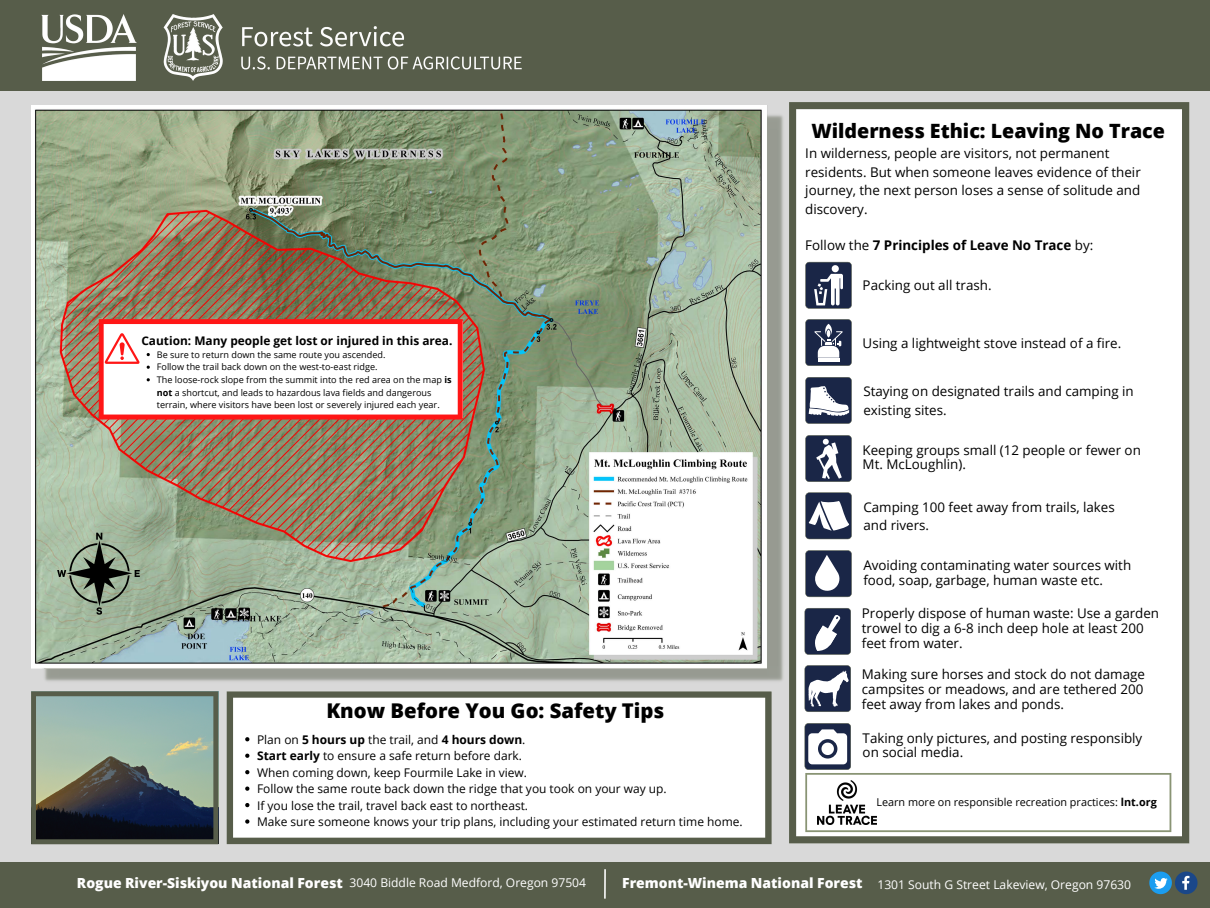
<style>
.page{position:relative;width:1210px;height:908px;background:#fff}
.page>*{position:absolute;margin:0;border:0;box-sizing:border-box;transform-origin:0 0}
.t1{font:800 20.3px "Open Sans";color:#000}
.t2{font:800 19.67px "Open Sans";color:#000}
.t3{font:800 13.93px "Open Sans";color:#fff}
.t4{font:13.37px/14.7px "Open Sans";color:#000}
.t5{font:700 13.37px "Open Sans";color:#000}
.t6{font:12.11px "Open Sans";color:#fff}
.t7{font:12.07px "Open Sans";color:#fff}
.t8{font:11.97px "Open Sans";color:#000}
.t9{font:700 11.86px "Open Sans";color:#000}
.t10{font:10.81px "Open Sans";color:#000}
.t11{font:10.61px "Open Sans";color:#000}
.t12{font:9.06px/12.6px "Open Sans";color:#000}
.s1{font-weight:400}
.s2{font-weight:700}
</style>
<div class="page">
<div style="left:0;top:0;width:1210px;height:907px;background:#d9d9d9"></div>
<div style="left:0;top:0;width:1210px;height:91px;background:#575d4a"></div>
<img style="left:42px;top:15px;width:480px;height:65px">
<img style="left:31px;top:106px;width:752px;height:575px">
<div style="left:0;top:862px;width:1210px;height:45px;background:#575d4a"></div>
<svg style="left:1149px;top:871px;width:48px;height:22px"></svg>
<svg style="left:227px;top:691px;width:544px;height:152px;background:#eeefed"></svg>
<svg style="left:245px;top:737px;width:4px;height:4px"></svg>
<svg style="left:245px;top:753px;width:4px;height:4px"></svg>
<svg style="left:245px;top:769px;width:4px;height:5px"></svg>
<svg style="left:245px;top:786px;width:4px;height:4px"></svg>
<svg style="left:245px;top:802px;width:4px;height:4px"></svg>
<svg style="left:245px;top:819px;width:4px;height:4px"></svg>
<svg style="left:789px;top:102px;width:400px;height:741px;background:#f2f2f1"></svg>
<svg style="left:805px;top:262px;width:46px;height:46px;background:#515a72"></svg>
<svg style="left:805px;top:435px;width:46px;height:47px;background:#4b556d"></svg>
<svg style="left:805px;top:377px;width:46px;height:46px;background:#6a7286"></svg>
<svg style="left:805px;top:319px;width:46px;height:47px;background:#525b73"></svg>
<svg style="left:805px;top:492px;width:46px;height:47px;background:#6b7387"></svg>
<svg style="left:805px;top:550px;width:46px;height:47px;background:#5b637a"></svg>
<svg style="left:804px;top:607px;width:47px;height:48px;background:#525b72"></svg>
<svg style="left:804px;top:665px;width:47px;height:46px;background:#5f677d"></svg>
<svg style="left:804px;top:722px;width:367px;height:109px;background:#f1f2f2"></svg>
<svg style="left:604px;top:869px;width:2px;height:30px"></svg>
<svg style="left:57px;top:532px;width:83px;height:82px;background:#82937e"></svg>
<svg style="left:31px;top:691px;width:187px;height:153px;background:#6b7b76"></svg>
<svg style="left:99px;top:319px;width:364px;height:100px;background:#fee1e1"></svg>
<p class="t2" style="left:811px;top:117px;width:355px">Wilderness Ethic: Leaving No Trace</p>
<p class="t4" style="left:805px;top:144px;width:337px;line-height:18.4px">In wilderness, people are visitors, not permanent residents. But when someone leaves evidence of their journey, the next person loses a sense of solitude and discovery.</p>
<p class="t5" style="left:805px;top:236px;width:290px"><span class="s1">Follow the</span> 7 Principles of Leave No Trace <span class="s1">by:</span></p>
<p class="t9" style="left:141px;top:332px;width:312px">Caution: Many people get lost or injured in this area.</p>
<p class="t12" style="left:157px;top:348px;width:230px">Be sure to return down the same route you ascended.</p>
<p class="t12" style="left:157px;top:360px;width:222px">Follow the trail back down on the west-to-east ridge.</p>
<p class="t12" style="left:157px;top:373px;width:296px">The loose-rock slope from the summit into the red area on the map <span class="s2">is not</span> a shortcut, and leads to hazardous lava fields and dangerous terrain, where visitors have been lost or severely injured each year.</p>
<p class="t1" style="left:326px;top:695px;width:340px">Know Before You Go: Safety Tips</p>
<p class="t8" style="left:257px;top:730px;width:270px">Plan on <span class="s2">5 hours up</span> the trail, and <span class="s2">4 hours down</span>.</p>
<p class="t8" style="left:257px;top:747px;width:266px"><span class="s2">Start early</span> to ensure a safe return before dark.</p>
<p class="t8" style="left:257px;top:763px;width:271px">When coming down, keep Fourmile Lake in view.</p>
<p class="t8" style="left:257px;top:780px;width:411px">Follow the same route back down the ridge that you took on your way up.</p>
<p class="t8" style="left:257px;top:796px;width:272px">If you lose the trail, travel back east to northeast.</p>
<p class="t8" style="left:257px;top:812px;width:487px">Make sure someone knows your trip plans, including your estimated return time home.</p>
<p class="t4" style="left:862px;top:277px;width:130px">Packing out all trash.</p>
<p class="t4" style="left:862px;top:335px;width:260px">Using a lightweight stove instead of a fire.</p>
<p class="t4" style="left:863px;top:381px;width:272px;line-height:18.4px">Staying on designated trails and camping in existing sites.</p>
<p class="t4" style="left:862px;top:442px;width:280px">Keeping groups small (12 people or fewer on<br>Mt. McLoughlin).</p>
<p class="t4" style="left:863px;top:497px;width:253px;line-height:18.4px">Camping 100 feet away from trails, lakes and rivers.</p>
<p class="t4" style="left:863px;top:557px;width:269px">Avoiding contaminating water sources with food, soap, garbage, human waste etc.</p>
<p class="t4" style="left:862px;top:605px;width:299px">Properly dispose of human waste: Use a garden trowel to dig a 6-8 inch deep hole at least 200 feet from water.</p>
<p class="t4" style="left:862px;top:666px;width:284px;text-align:justify">Making sure horses and stock do not damage campsites or meadows, and are tethered 200 feet away from lakes and ponds.</p>
<p class="t4" style="left:862px;top:730px;width:281px">Taking only pictures, and posting responsibly on social media.</p>
<p class="t10" style="left:876px;top:794px;width:282px">Learn more on responsible recreation practices: <span class="s2">lnt.org</span></p>
<p class="t11" style="left:882px;top:794px;width:276px">Learn more on responsible recreation practices: <span class="s2">lnt.org</span></p>
<p class="t3" style="left:77px;top:872px;width:267px">Rogue River-Siskiyou National Forest</p>
<p class="t7" style="left:349px;top:874px;width:238px">3040 Biddle Road Medford, Oregon 97504</p>
<p class="t3" style="left:622px;top:872px;width:242px">Fremont-Winema National Forest</p>
<p class="t6" style="left:877px;top:875px;width:255px">1301 South G Street Lakeview, Oregon 97630</p>
</div>
